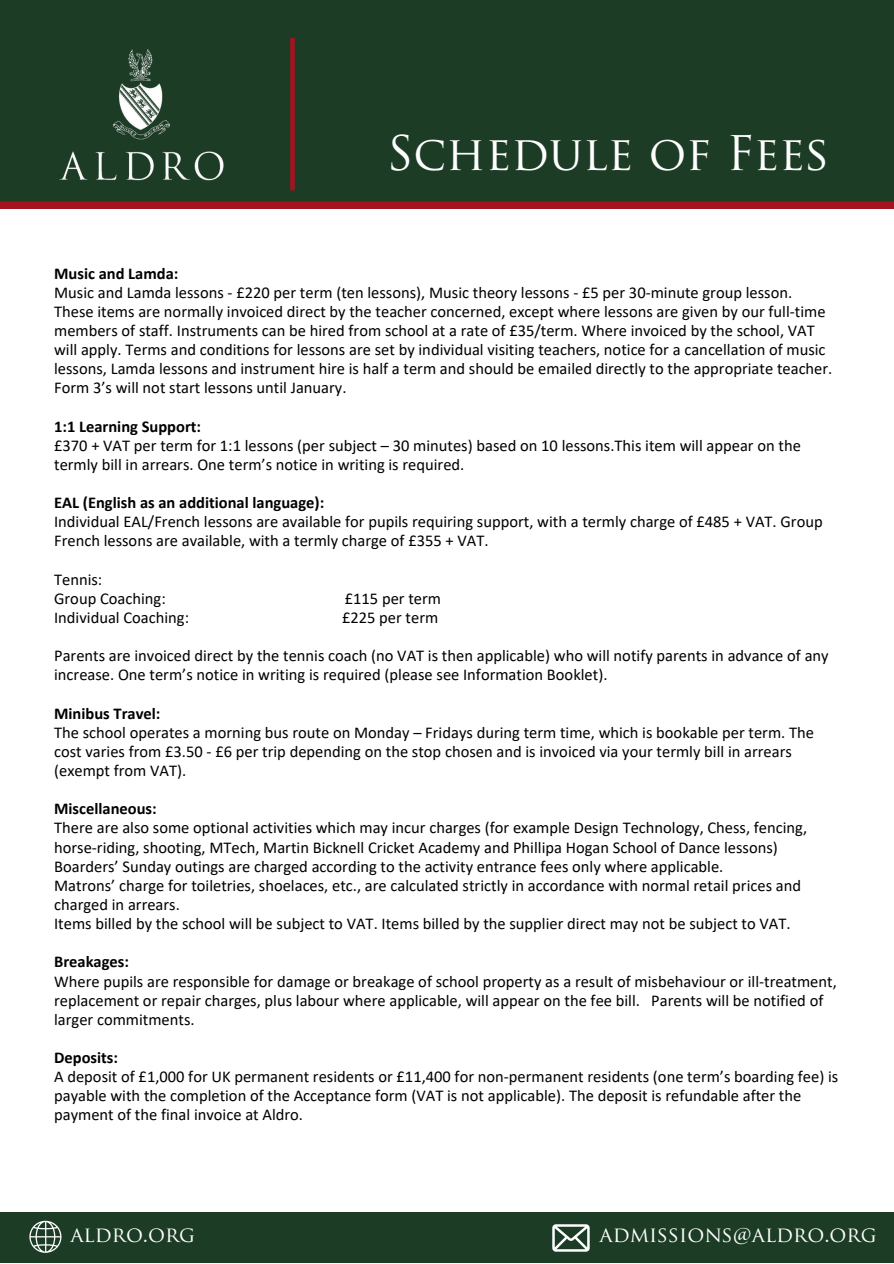
<style>
.page{position:relative;width:894px;height:1264px;background:#fff}
.page>*{position:absolute;margin:0;border:0;box-sizing:border-box;transform-origin:0 0}
.t1{font:46.5px "Trajan Pro";color:#fff}
.t2{font:21px "Trajan Pro";color:#fff}
.t3{font:16.5px/19.2px "Calibri";color:#000}
.t4{font:700 16.5px "Calibri";color:#000}
</style>
<div class="page">
<div style="left:0;top:1212px;width:893px;height:51px;background:#1c3c25"></div>
<svg style="left:552px;top:1224px;width:37px;height:27px"></svg>
<svg style="left:29px;top:1220px;width:32px;height:32px"></svg>
<div style="left:0;top:0;width:893px;height:208px;background:#1c3c25"></div>
<img style="left:29px;top:20px;width:224px;height:188px">
<div style="left:290px;top:38px;width:5px;height:152px;background:#a51321"></div>
<p class="t1" style="left:387px;top:135px;width:444px">Schedule of Fees</p>
<p class="t4" style="left:54px;top:266px;width:126px">Music and Lamda:</p>
<p class="t3" style="left:54px;top:284px;width:739px">Music and Lamda lessons - £220 per term (ten lessons), Music theory lessons - £5 per 30-minute group lesson.</p>
<p class="t3" style="left:54px;top:303px;width:779px">These items are normally invoiced direct by the teacher concerned, except where lessons are given by our full-time members of staff. Instruments can be hired from school at a rate of £35/term. Where invoiced by the school, VAT will apply. Terms and conditions for lessons are set by individual visiting teachers, notice for a cancellation of music lessons, Lamda lessons and instrument hire is half a term and should be emailed directly to the appropriate teacher.</p>
<p class="t3" style="left:54px;top:379px;width:294px">Form 3’s will not start lessons until January.</p>
<p class="t4" style="left:54px;top:419px;width:148px">1:1 Learning Support:</p>
<p class="t3" style="left:54px;top:437px;width:748px">£370 + VAT per term for 1:1 lessons (per subject – 30 minutes) based on 10 lessons.This item will appear on the termly bill in arrears. One term’s notice in writing is required.</p>
<p class="t4" style="left:54px;top:496px;width:271px">EAL (English as an additional language):</p>
<p class="t3" style="left:54px;top:513px;width:769px">Individual EAL/French lessons are available for pupils requiring support, with a termly charge of £485 + VAT. Group<br>French lessons are available, with a termly charge of £355 + VAT.</p>
<p class="t3" style="left:54px;top:571px;width:50px">Tennis:</p>
<p class="t3" style="left:54px;top:590px;width:113px">Group Coaching:</p>
<p class="t3" style="left:345px;top:590px;width:98px">£115 per term</p>
<p class="t3" style="left:54px;top:609px;width:136px">Individual Coaching:</p>
<p class="t3" style="left:342px;top:609px;width:98px">£225 per term</p>
<p class="t3" style="left:54px;top:647px;width:775px">Parents are invoiced direct by the tennis coach (no VAT is then applicable) who will notify parents in advance of any increase. One term’s notice in writing is required (please see Information Booklet).</p>
<p class="t4" style="left:54px;top:706px;width:108px">Minibus Travel:</p>
<p class="t3" style="left:54px;top:724px;width:761px">The school operates a morning bus route on Monday – Fridays during term time, which is bookable per term. The cost varies from £3.50 - £6 per trip depending on the stop chosen and is invoiced via your termly bill in arrears (exempt from VAT).</p>
<p class="t4" style="left:54px;top:802px;width:104px">Miscellaneous:</p>
<p class="t3" style="left:54px;top:819px;width:754px">There are also some optional activities which may incur charges (for example Design Technology, Chess, fencing, horse-riding, shooting, MTech, Martin Bicknell Cricket Academy and Phillipa Hogan School of Dance lessons)</p>
<p class="t3" style="left:54px;top:858px;width:670px">Boarders’ Sunday outings are charged according to the activity entrance fees only where applicable.</p>
<p class="t3" style="left:54px;top:877px;width:748px">Matrons’ charge for toiletries, shoelaces, etc., are calculated strictly in accordance with normal retail prices and charged in arrears.</p>
<p class="t3" style="left:54px;top:915px;width:737px">Items billed by the school will be subject to VAT. Items billed by the supplier direct may not be subject to VAT.</p>
<p class="t4" style="left:54px;top:955px;width:76px">Breakages:</p>
<p class="t3" style="left:54px;top:972px;width:784px">Where pupils are responsible for damage or breakage of school property as a result of misbehaviour or ill-treatment, replacement or repair charges, plus labour where applicable, will appear on the fee bill. Parents will be notified of larger commitments.</p>
<p class="t4" style="left:54px;top:1050px;width:65px">Deposits:</p>
<p class="t3" style="left:54px;top:1068px;width:785px">A deposit of £1,000 for UK permanent residents or £11,400 for non-permanent residents (one term’s boarding fee) is payable with the completion of the Acceptance form (VAT is not applicable). The deposit is refundable after the payment of the final invoice at Aldro.</p>
<h1 class="t2" style="left:70px;top:1226px;width:126px">aldro.org</h1>
<p class="t2" style="left:599px;top:1226px;width:278px">admissions@aldro.org</p>
</div>
